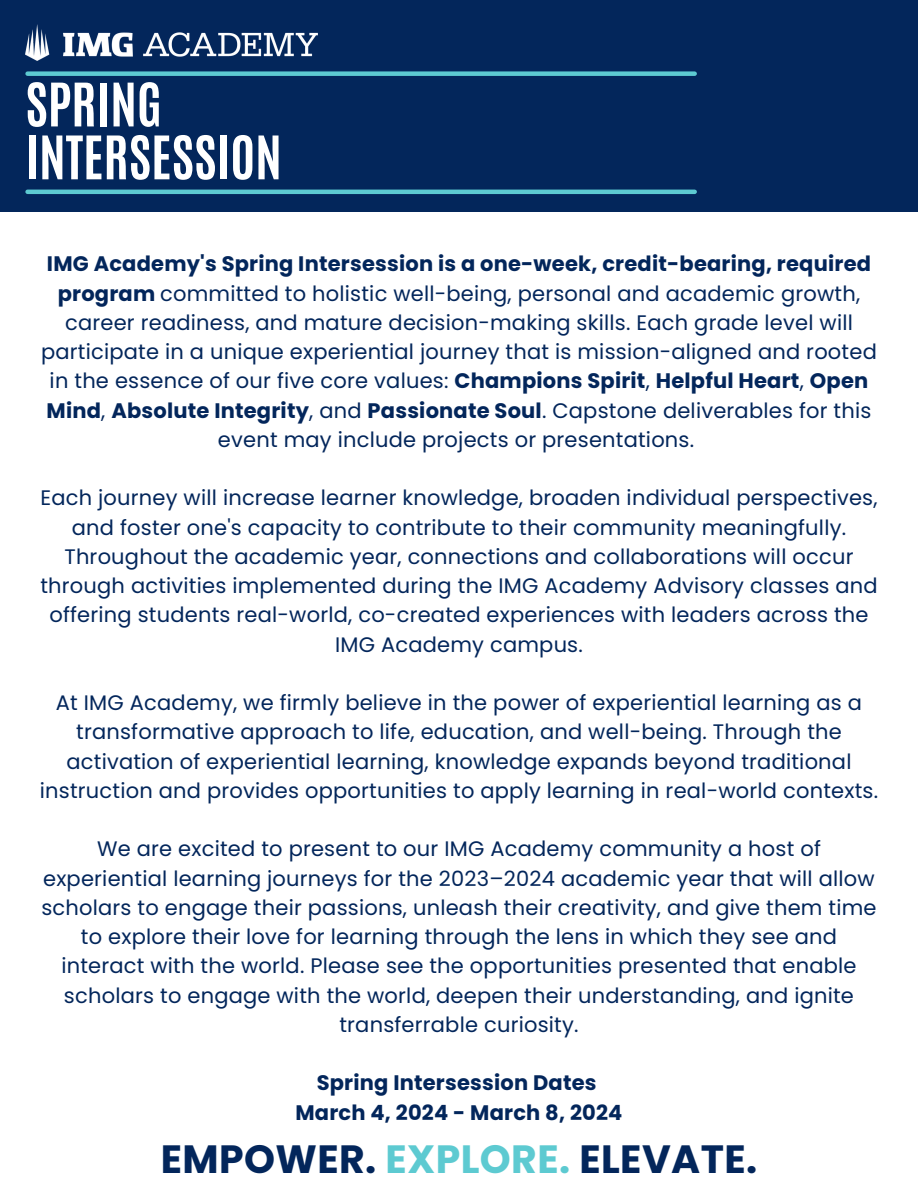
<style>
.page{position:relative;width:918px;height:1188px;background:#fff}
.page>*{position:absolute;margin:0;border:0;box-sizing:border-box;transform-origin:0 0}
.t1{font:700 51px "Antonio";color:#fff}
.t2{font:700 39.45px "Poppins";letter-spacing:.01em;color:#03265b}
.t3{font:21px/29.2px "Poppins";letter-spacing:.01em;color:#03265b;text-align:center}
.t4{font:700 21px "Poppins";letter-spacing:.01em;color:#03265b}
.s1{font-weight:700}
.s2{color:#5dcad1}
</style>
<div class="page">
<div style="left:0;top:0;width:918px;height:212px;background:#03265b"></div>
<hr style="left:28px;top:190px;width:667px;height:4px;background:#5dcad1">
<div style="left:28px;top:71px;width:667px;height:5px;background:#5dcad1"></div>
<img style="left:25px;top:25px;width:293px;height:36px">
<p class="t1" style="left:25px;top:68px;width:138px">SPRING</p>
<p class="t1" style="left:25px;top:121px;width:258px">INTERSESSION</p>
<p class="t3" style="left:41px;top:249px;width:837px"><span class="s1">IMG Academy's Spring Intersession is a one-week, credit-bearing, required program</span> committed to holistic well-being, personal and academic growth, career readiness, and mature decision-making skills. Each grade level will participate in a unique experiential journey that is mission-aligned and rooted in the essence of our five core values: <span class="s1">Champions Spirit</span>, <span class="s1">Helpful Heart</span>, <span class="s1">Open Mind</span>, <span class="s1">Absolute Integrity</span>, and <span class="s1">Passionate Soul</span>. Capstone deliverables for this event may include projects or presentations.</p>
<p class="t3" style="left:40px;top:483px;width:839px">Each journey will increase learner knowledge, broaden individual perspectives, and foster one's capacity to contribute to their community meaningfully.<br>Throughout the academic year, connections and collaborations will occur through activities implemented during the IMG Academy Advisory classes and offering students real-world, co-created experiences with leaders across the IMG Academy campus.</p>
<p class="t3" style="left:40px;top:688px;width:840px">At IMG Academy, we firmly believe in the power of experiential learning as a transformative approach to life, education, and well-being. Through the activation of experiential learning, knowledge expands beyond traditional instruction and provides opportunities to apply learning in real-world contexts.</p>
<p class="t3" style="left:41px;top:834px;width:837px">We are excited to present to our IMG Academy community a host of experiential learning journeys for the 2023–2024 academic year that will allow scholars to engage their passions, unleash their creativity, and give them time to explore their love for learning through the lens in which they see and interact with the world. Please see the opportunities presented that enable scholars to engage with the world, deepen their understanding, and ignite transferrable curiosity.</p>
<p class="t4" style="left:317px;top:1068px;width:281px">Spring Intersession Dates</p>
<p class="t4" style="left:295px;top:1098px;width:329px">March 4, 2024 - March 8, 2024</p>
<p class="t2" style="left:161px;top:1132px;width:598px">EMPOWER. <span class="s2">EXPLORE.</span> ELEVATE.</p>
</div>
